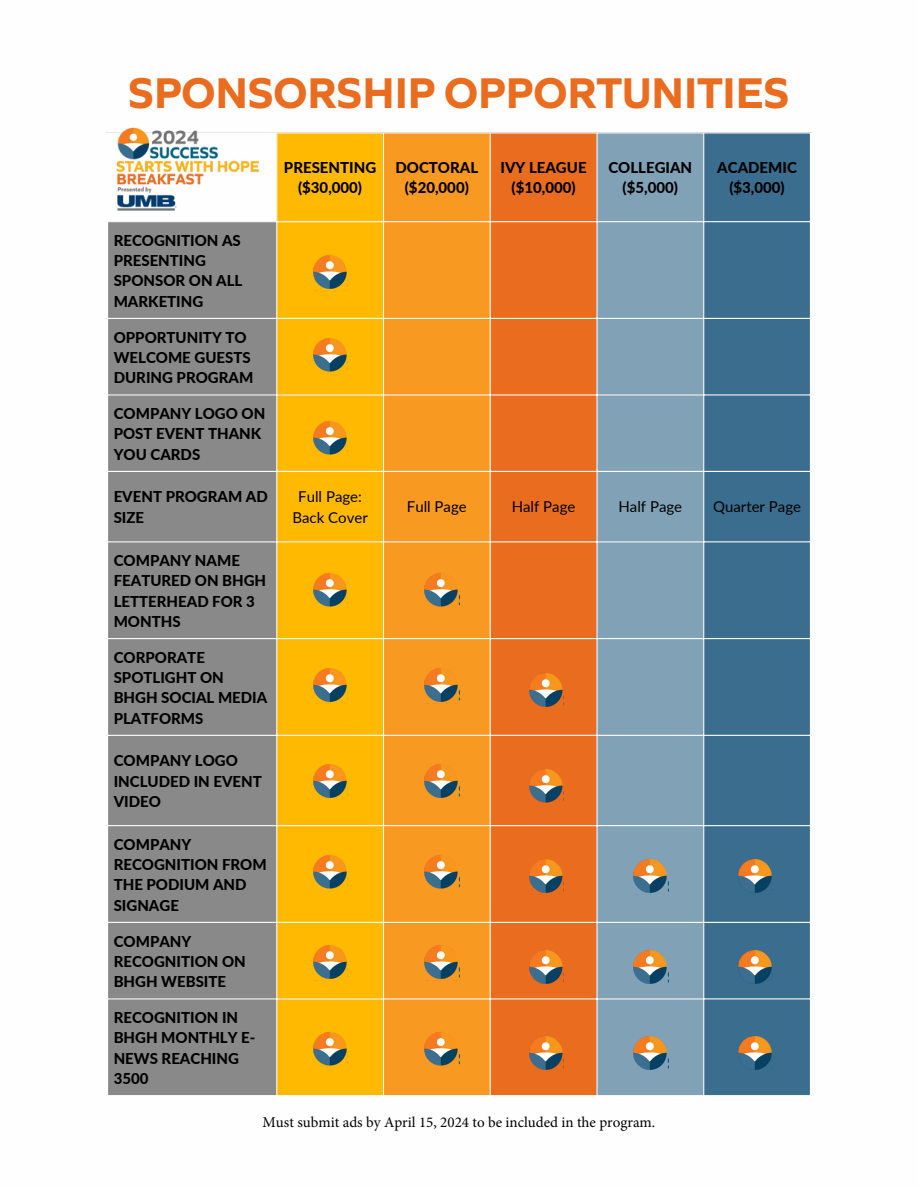
<style>
.page{position:relative;width:918px;height:1188px;background:#fff}
.page>*{position:absolute;margin:0;border:0;box-sizing:border-box;transform-origin:0 0}
.t1{font:700 45px "Quiet Sans";color:#ea6d1f}
.t2{font:800 15px/20.2px "Lato";color:#000}
.t3{font:15px/20.2px "Lato";color:#000;text-align:center}
.t4{font:15px "Minion Pro";color:#000}
</style>
<div class="page">
<div style="left:277px;top:133px;width:106px;height:962px;background:#ffb900"></div>
<div style="left:384px;top:133px;width:106px;height:962px;background:#f89922"></div>
<div style="left:491px;top:133px;width:105px;height:962px;background:#ea6d1f"></div>
<div style="left:598px;top:133px;width:105px;height:962px;background:#80a1b6"></div>
<div style="left:704px;top:133px;width:106px;height:962px;background:#3a6d8e"></div>
<svg style="left:108px;top:222px;width:168px;height:873px;background:#8a8a8b"></svg>
<hr style="left:107px;top:221px;width:704px;height:1px;background:#fff">
<hr style="left:107px;top:318px;width:704px;height:1px;background:#fff">
<hr style="left:107px;top:394px;width:704px;height:1px;background:#fff">
<hr style="left:107px;top:471px;width:704px;height:1px;background:#fff">
<hr style="left:107px;top:541px;width:704px;height:1px;background:#fff">
<hr style="left:107px;top:638px;width:704px;height:1px;background:#fff">
<hr style="left:107px;top:735px;width:704px;height:1px;background:#fff">
<hr style="left:107px;top:825px;width:704px;height:1px;background:#fff">
<hr style="left:107px;top:922px;width:704px;height:1px;background:#fff">
<hr style="left:107px;top:998px;width:704px;height:1px;background:#fff">
<img style="left:309px;top:253px;width:39px;height:37px">
<img style="left:309px;top:335px;width:39px;height:38px">
<img style="left:309px;top:418px;width:39px;height:37px">
<img style="left:309px;top:570px;width:39px;height:37px">
<img style="left:309px;top:666px;width:39px;height:37px">
<img style="left:309px;top:762px;width:39px;height:37px">
<img style="left:309px;top:852px;width:39px;height:37px">
<img style="left:309px;top:943px;width:39px;height:37px">
<img style="left:309px;top:1029px;width:39px;height:37px">
<img style="left:421px;top:570px;width:38px;height:37px">
<img style="left:421px;top:666px;width:38px;height:37px">
<img style="left:421px;top:762px;width:38px;height:37px">
<img style="left:421px;top:852px;width:38px;height:37px">
<img style="left:421px;top:943px;width:38px;height:37px">
<img style="left:421px;top:1029px;width:38px;height:37px">
<img style="left:525px;top:671px;width:39px;height:37px">
<img style="left:525px;top:766px;width:39px;height:37px">
<img style="left:525px;top:857px;width:39px;height:37px">
<img style="left:525px;top:948px;width:39px;height:37px">
<img style="left:525px;top:1034px;width:39px;height:37px">
<img style="left:630px;top:857px;width:38px;height:37px">
<img style="left:630px;top:948px;width:38px;height:37px">
<img style="left:630px;top:1034px;width:38px;height:37px">
<img style="left:734px;top:857px;width:39px;height:37px">
<img style="left:734px;top:948px;width:39px;height:37px">
<img style="left:734px;top:1034px;width:39px;height:37px">
<img style="left:115px;top:127px;width:147px;height:84px">
<p class="t1" style="left:129px;top:64px;width:662px">SPONSORSHIP OPPORTUNITIES</p>
<h1 class="t2" style="left:284px;top:157px;width:94px;text-align:center">PRESENTING ($30,000)</h1>
<p class="t2" style="left:395px;top:157px;width:84px;text-align:center">DOCTORAL ($20,000)</p>
<p class="t2" style="left:501px;top:157px;width:88px;text-align:center">IVY LEAGUE ($10,000)</p>
<p class="t2" style="left:608px;top:157px;width:85px;text-align:center">COLLEGIAN ($5,000)</p>
<p class="t2" style="left:717px;top:157px;width:81px;text-align:center">ACADEMIC ($3,000)</p>
<p class="t2" style="left:114px;top:230px;width:130px">RECOGNITION AS<br>PRESENTING<br>SPONSOR ON ALL<br>MARKETING</p>
<p class="t2" style="left:114px;top:327px;width:141px">OPPORTUNITY TO<br>WELCOME GUESTS<br>DURING PROGRAM</p>
<p class="t2" style="left:114px;top:403px;width:153px">COMPANY LOGO ON<br>POST EVENT THANK<br>YOU CARDS</p>
<p class="t2" style="left:114px;top:486px;width:156px">EVENT PROGRAM AD<br>SIZE</p>
<p class="t3" style="left:292px;top:486px;width:77px">Full Page:<br>Back Cover</p>
<p class="t3" style="left:407px;top:497px;width:61px">Full Page</p>
<p class="t3" style="left:512px;top:497px;width:65px">Half Page</p>
<p class="t3" style="left:618px;top:497px;width:65px">Half Page</p>
<p class="t3" style="left:713px;top:497px;width:90px">Quarter Page</p>
<p class="t2" style="left:114px;top:550px;width:154px">COMPANY NAME<br>FEATURED ON BHGH<br>LETTERHEAD FOR 3<br>MONTHS</p>
<p class="t2" style="left:114px;top:647px;width:155px">CORPORATE<br>SPOTLIGHT ON<br>BHGH SOCIAL MEDIA<br>PLATFORMS</p>
<p class="t2" style="left:114px;top:750px;width:150px">COMPANY LOGO<br>INCLUDED IN EVENT<br>VIDEO</p>
<p class="t2" style="left:114px;top:834px;width:154px">COMPANY<br>RECOGNITION FROM<br>THE PODIUM AND<br>SIGNAGE</p>
<p class="t2" style="left:114px;top:931px;width:134px">COMPANY<br>RECOGNITION ON<br>BHGH WEBSITE</p>
<p class="t2" style="left:114px;top:1007px;width:143px">RECOGNITION IN<br>BHGH MONTHLY E-<br>NEWS REACHING<br>3500</p>
<p class="t4" style="left:263px;top:1116px;width:394px">Must submit ads by April 15, 2024 to be included in the program.</p>
</div>
